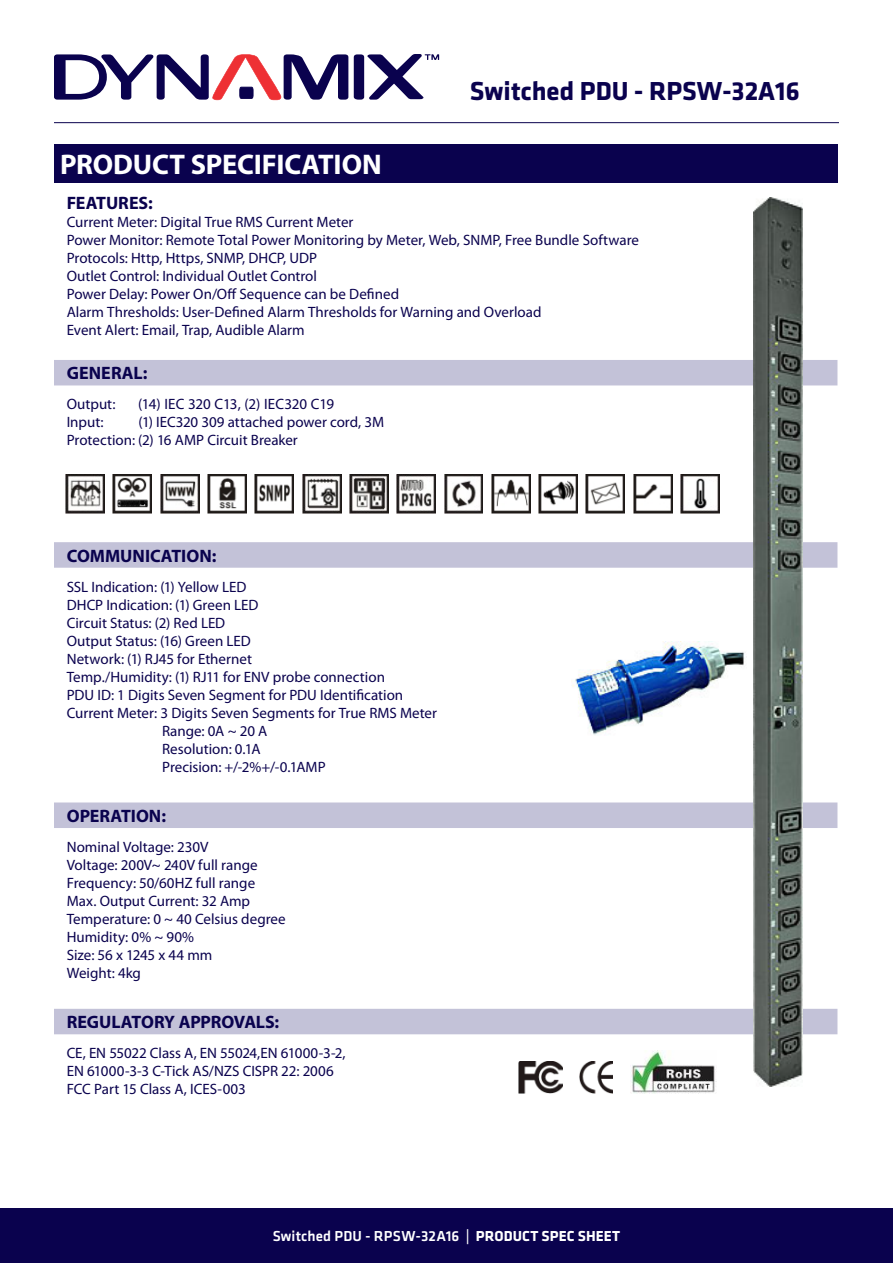
<style>
.page{position:relative;width:893px;height:1263px;background:#fff}
.page>*{position:absolute;margin:0;border:0;box-sizing:border-box;transform-origin:0 0}
.t1{font:700 28.5px "Myriad Pro";letter-spacing:-.005em;color:#fff}
.t2{font:700 27px "Klavika";color:#0a024e}
.t3{font:700 18px "Myriad Pro";color:#0a024e}
.t4{font:15px "Myriad Pro";color:#0a024e}
.t5{font:500 15px "Klavika";letter-spacing:.015em;color:#fff}
.s1{font-weight:700}
</style>
<div class="page">
<div style="left:0;top:1209px;width:893px;height:54px;background:#0a024e"></div>
<svg style="left:54px;top:54px;width:294px;height:46px"></svg>
<svg style="left:354px;top:54px;width:85px;height:46px"></svg>
<hr style="left:54px;top:122px;width:785px;height:1px;background:#0a024e">
<div style="left:54px;top:144px;width:783px;height:38px;background:#0a024e"></div>
<svg style="left:54px;top:360px;width:783px;height:674px"></svg>
<img style="left:302px;top:475px;width:39px;height:39px">
<img style="left:349px;top:475px;width:39px;height:39px">
<img style="left:491px;top:475px;width:39px;height:39px">
<img style="left:397px;top:475px;width:39px;height:39px">
<img style="left:539px;top:475px;width:38px;height:39px">
<img style="left:586px;top:475px;width:39px;height:39px">
<img style="left:444px;top:475px;width:39px;height:39px">
<img style="left:633px;top:475px;width:39px;height:39px">
<img style="left:680px;top:475px;width:39px;height:39px">
<img style="left:631px;top:1050px;width:85px;height:43px">
<img style="left:579px;top:1062px;width:33px;height:31px">
<img style="left:519px;top:1062px;width:43px;height:31px">
<img style="left:113px;top:475px;width:39px;height:39px">
<img style="left:66px;top:475px;width:39px;height:39px">
<img style="left:160px;top:475px;width:39px;height:39px">
<img style="left:208px;top:475px;width:38px;height:39px">
<img style="left:255px;top:475px;width:39px;height:39px">
<img style="left:571px;top:641px;width:176px;height:96px">
<img style="left:753px;top:198px;width:49px;height:888px">
<p class="t2" style="left:470px;top:76px;width:331px">Switched PDU - RPSW-32A16</p>
<p class="t1" style="left:60px;top:146px;width:323px">PRODUCT SPECIFICATION</p>
<p class="t3" style="left:67px;top:191px;width:87px">FEATURES:</p>
<p class="t4" style="left:67px;top:212px;width:288px">Current Meter: Digital True RMS Current Meter</p>
<p class="t4" style="left:67px;top:230px;width:574px">Power Monitor: Remote Total Power Monitoring by Meter, Web, SNMP, Free Bundle Software</p>
<p class="t4" style="left:67px;top:248px;width:252px">Protocols: Http, Https, SNMP, DHCP, UDP</p>
<p class="t4" style="left:67px;top:266px;width:252px">Outlet Control: Individual Outlet Control</p>
<p class="t4" style="left:67px;top:284px;width:334px">Power Delay: Power On/Off Sequence can be Defined</p>
<p class="t4" style="left:67px;top:302px;width:476px">Alarm Thresholds: User-Defined Alarm Thresholds for Warning and Overload</p>
<p class="t4" style="left:67px;top:320px;width:239px">Event Alert: Email, Trap, Audible Alarm</p>
<p class="t3" style="left:67px;top:362px;width:82px">GENERAL:</p>
<p class="t4" style="left:67px;top:395px;width:50px">Output:</p>
<p class="t4" style="left:138px;top:395px;width:197px">(14) IEC 320 C13, (2) IEC320 C19</p>
<p class="t4" style="left:67px;top:413px;width:38px">Input:</p>
<p class="t4" style="left:139px;top:413px;width:247px">(1) IEC320 309 attached power cord, 3M</p>
<p class="t4" style="left:67px;top:431px;width:233px">Protection: (2) 16 AMP Circuit Breaker</p>
<p class="t3" style="left:67px;top:544px;width:151px">COMMUNICATION:</p>
<p class="t4" style="left:67px;top:577px;width:181px">SSL Indication: (1) Yellow LED</p>
<p class="t4" style="left:67px;top:595px;width:193px">DHCP Indication: (1) Green LED</p>
<p class="t4" style="left:67px;top:613px;width:160px">Circuit Status: (2) Red LED</p>
<p class="t4" style="left:67px;top:631px;width:186px">Output Status: (16) Green LED</p>
<p class="t4" style="left:67px;top:649px;width:187px">Network: (1) RJ45 for Ethernet</p>
<p class="t4" style="left:67px;top:667px;width:320px">Temp./Humidity: (1) RJ11 for ENV probe connection</p>
<p class="t4" style="left:67px;top:685px;width:338px">PDU ID: 1 Digits Seven Segment for PDU Identification</p>
<p class="t4" style="left:67px;top:703px;width:372px">Current Meter: 3 Digits Seven Segments for True RMS Meter</p>
<p class="t4" style="left:162px;top:721px;width:107px">Range: 0A ~ 20 A</p>
<p class="t4" style="left:162px;top:739px;width:100px">Resolution: 0.1A</p>
<p class="t4" style="left:162px;top:757px;width:165px">Precision: +/-2%+/-0.1AMP</p>
<p class="t3" style="left:67px;top:804px;width:101px">OPERATION:</p>
<p class="t4" style="left:67px;top:838px;width:143px">Nominal Voltage: 230V</p>
<p class="t4" style="left:67px;top:856px;width:192px">Voltage: 200V~ 240V full range</p>
<p class="t4" style="left:67px;top:874px;width:190px">Frequency: 50/60HZ full range</p>
<p class="t4" style="left:67px;top:892px;width:185px">Max. Output Current: 32 Amp</p>
<p class="t4" style="left:67px;top:910px;width:220px">Temperature: 0 ~ 40 Celsius degree</p>
<p class="t4" style="left:67px;top:928px;width:129px">Humidity: 0% ~ 90%</p>
<p class="t4" style="left:67px;top:946px;width:147px">Size: 56 x 1245 x 44 mm</p>
<p class="t4" style="left:67px;top:964px;width:76px">Weight: 4kg</p>
<p class="t3" style="left:67px;top:1010px;width:214px">REGULATORY APPROVALS:</p>
<p class="t4" style="left:67px;top:1044px;width:280px">CE, EN 55022 Class A, EN 55024,EN 61000-3-2,</p>
<p class="t4" style="left:67px;top:1062px;width:269px">EN 61000-3-3 C-Tick AS/NZS CISPR 22: 2006</p>
<p class="t4" style="left:67px;top:1080px;width:181px">FCC Part 15 Class A, ICES-003</p>
<p class="t5" style="left:273px;top:1228px;width:349px">Switched PDU - RPSW-32A16 | <span class="s1">PRODUCT SPEC SHEET</span></p>
</div>
